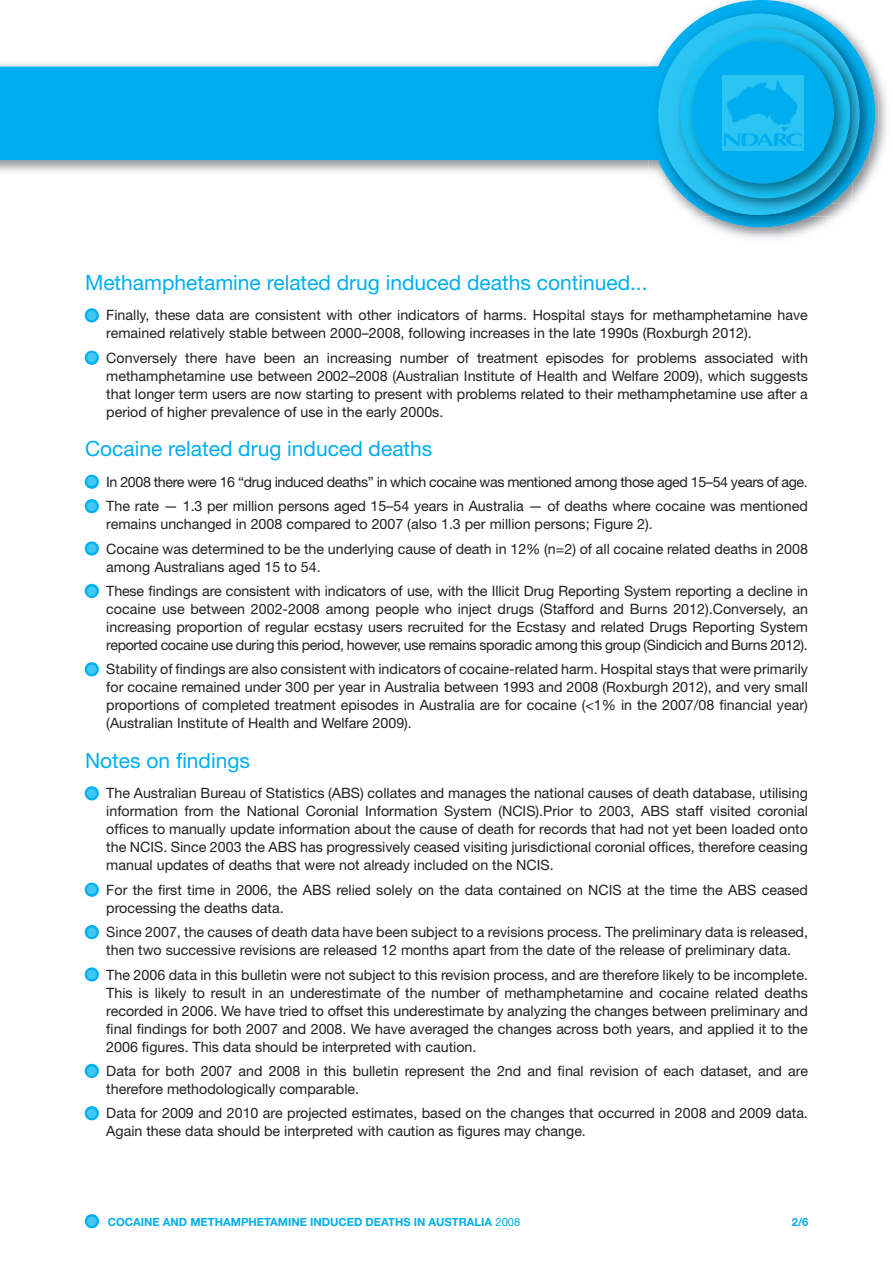
<style>
.page{position:relative;width:893px;height:1263px;background:#fff}
.page>*{position:absolute;margin:0;border:0;box-sizing:border-box;transform-origin:0 0}
._01__Header_1{font:21px "Helvetica Neue LT";color:#00aeef}
._02__Bullet_1{font:14.25px/18px "Helvetica Neue LT";color:#231f20}
._02__Bullet_LAST{font:14.25px/18px "Helvetica Neue LT";color:#231f20;text-align:justify}
._02__Bullet_1-2{font:14.25px "Helvetica Neue LT";letter-spacing:-.025em;color:#231f20}
._02__Note{font:700 11.25px "Helvetica Neue LT";color:#00aeef}
.s1{font-weight:900;font-size:27px;color:#40c7f4}
.s2{font-weight:400}
</style>
<div class="page">
<svg style="left:0;top:0;width:805px;height:172px;fill:#00aeef"></svg>
<img style="left:713px;top:66px;width:165px;height:169px">
<img style="left:649px;top:4px;width:226px;height:223px">
<div style="left:658px;top:14px;width:201px;height:201px;background:#2bc4f3;border-radius:50%"></div>
<img style="left:671px;top:20px;width:198px;height:197px">
<img style="left:671px;top:20px;width:188px;height:195px">
<img style="left:682px;top:32px;width:171px;height:171px">
<img style="left:682px;top:32px;width:168px;height:166px">
<div style="left:692px;top:41px;width:142px;height:142px;background:#00aeef;border-radius:50%"></div>
<div style="left:722px;top:75px;width:81px;height:75px;background:#2bc4f3"></div>
<svg style="left:724px;top:81px;width:78px;height:65px"></svg>
<div style="left:85px;top:1214px;width:14px;height:14px;border:4px solid #00aeef;border-radius:50%"></div>
<div style="left:85px;top:308px;width:14px;height:14px;border:4px solid #00aeef;border-radius:50%"></div>
<div style="left:85px;top:351px;width:14px;height:14px;border:4px solid #00aeef;border-radius:50%"></div>
<div style="left:85px;top:475px;width:14px;height:14px;border:4px solid #00aeef;border-radius:50%"></div>
<div style="left:85px;top:499px;width:14px;height:14px;border:4px solid #00aeef;border-radius:50%"></div>
<div style="left:85px;top:541px;width:14px;height:15px;border:4px solid #00aeef;border-radius:50%"></div>
<div style="left:85px;top:584px;width:14px;height:14px;border:4px solid #00aeef;border-radius:50%"></div>
<div style="left:85px;top:662px;width:14px;height:14px;border:4px solid #00aeef;border-radius:50%"></div>
<div style="left:85px;top:786px;width:14px;height:14px;border:4px solid #00aeef;border-radius:50%"></div>
<div style="left:85px;top:883px;width:14px;height:14px;border:4px solid #00aeef;border-radius:50%"></div>
<div style="left:85px;top:925px;width:14px;height:14px;border:4px solid #00aeef;border-radius:50%"></div>
<div style="left:85px;top:967px;width:14px;height:14px;border:4px solid #00aeef;border-radius:50%"></div>
<div style="left:85px;top:1064px;width:14px;height:14px;border:4px solid #00aeef;border-radius:50%"></div>
<div style="left:85px;top:1106px;width:14px;height:14px;border:4px solid #00aeef;border-radius:50%"></div>
<p class="_01__Header_1" style="left:85px;top:270px;width:564px">Methamphetamine related drug induced deaths continued...</p>
<p class="_02__Bullet_1" style="left:106px;top:306px;width:703px;text-indent:-21px"><span class="s1">•</span> Finally, these data are consistent with other indicators of harms. Hospital stays for methamphetamine have remained relatively stable between 2000–2008, following increases in the late 1990s (Roxburgh 2012).</p>
<p class="_02__Bullet_LAST" style="left:106px;top:349px;width:703px;text-indent:-21px"><span class="s1">•</span> Conversely there have been an increasing number of treatment episodes for problems associated with methamphetamine use between 2002–2008 (Australian Institute of Health and Welfare 2009), which suggests that longer term users are now starting to present with problems related to their methamphetamine use after a period of higher prevalence of use in the early 2000s.</p>
<p class="_01__Header_1" style="left:85px;top:436px;width:349px">Cocaine related drug induced deaths</p>
<p class="_02__Bullet_1-2" style="left:85px;top:473px;width:724px"><span class="s1">•</span> In 2008 there were 16 “drug induced deaths” in which cocaine was mentioned among those aged 15–54 years of age.</p>
<p class="_02__Bullet_1" style="left:106px;top:497px;width:703px;text-indent:-21px"><span class="s1">•</span> The rate — 1.3 per million persons aged 15–54 years in Australia — of deaths where cocaine was mentioned remains unchanged in 2008 compared to 2007 (also 1.3 per million persons; Figure 2).</p>
<p class="_02__Bullet_1" style="left:106px;top:539px;width:703px;text-indent:-21px"><span class="s1">•</span> Cocaine was determined to be the underlying cause of death in 12% (n=2) of all cocaine related deaths in 2008 among Australians aged 15 to 54.</p>
<p class="_02__Bullet_1" style="left:106px;top:582px;width:703px;text-align:justify;text-indent:-21px"><span class="s1">•</span> These findings are consistent with indicators of use, with the Illicit Drug Reporting System reporting a decline in cocaine use between 2002-2008 among people who inject drugs (Stafford and Burns 2012).Conversely, an increasing proportion of regular ecstasy users recruited for the Ecstasy and related Drugs Reporting System reported cocaine use during this period, however, use remains sporadic among this group (Sindicich and Burns 2012).</p>
<p class="_02__Bullet_LAST" style="left:106px;top:660px;width:703px;text-indent:-21px"><span class="s1">•</span> Stability of findings are also consistent with indicators of cocaine-related harm. Hospital stays that were primarily for cocaine remained under 300 per year in Australia between 1993 and 2008 (Roxburgh 2012), and very small proportions of completed treatment episodes in Australia are for cocaine (&lt;1% in the 2007/08 financial year) (Australian Institute of Health and Welfare 2009).</p>
<p class="_01__Header_1" style="left:85px;top:748px;width:166px">Notes on findings</p>
<p class="_02__Bullet_1" style="left:106px;top:784px;width:703px;text-align:justify;text-indent:-21px"><span class="s1">•</span> The Australian Bureau of Statistics (ABS) collates and manages the national causes of death database, utilising information from the National Coronial Information System (NCIS).Prior to 2003, ABS staff visited coronial offices to manually update information about the cause of death for records that had not yet been loaded onto the NCIS. Since 2003 the ABS has progressively ceased visiting jurisdictional coronial offices, therefore ceasing manual updates of deaths that were not already included on the NCIS.</p>
<p class="_02__Bullet_1" style="left:106px;top:880px;width:703px;text-indent:-21px"><span class="s1">•</span> For the first time in 2006, the ABS relied solely on the data contained on NCIS at the time the ABS ceased processing the deaths data.</p>
<p class="_02__Bullet_1" style="left:85px;top:923px;width:724px;text-align:center"><span class="s1">•</span> Since 2007, the causes of death data have been subject to a revisions process. The preliminary data is released, then two successive revisions are released 12 months apart from the date of the release of preliminary data.</p>
<p class="_02__Bullet_1" style="left:106px;top:965px;width:703px;text-align:justify;text-indent:-21px"><span class="s1">•</span> The 2006 data in this bulletin were not subject to this revision process, and are therefore likely to be incomplete.<br>This is likely to result in an underestimate of the number of methamphetamine and cocaine related deaths recorded in 2006. We have tried to offset this underestimate by analyzing the changes between preliminary and final findings for both 2007 and 2008. We have averaged the changes across both years, and applied it to the 2006 figures. This data should be interpreted with caution.</p>
<p class="_02__Bullet_1" style="left:106px;top:1062px;width:703px;text-indent:-21px"><span class="s1">•</span> Data for both 2007 and 2008 in this bulletin represent the 2nd and final revision of each dataset, and are therefore methodologically comparable.</p>
<p class="_02__Bullet_1" style="left:106px;top:1104px;width:703px;text-indent:-21px"><span class="s1">•</span> Data for 2009 and 2010 are projected estimates, based on the changes that occurred in 2008 and 2009 data.<br>Again these data should be interpreted with caution as figures may change.</p>
<p class="_02__Note" style="left:85px;top:1215px;width:437px"><span class="s1">•</span> COCAINE AND METHAMPHETAMINE INDUCED DEATHS IN AUSTRALIA <span class="s2">2008</span></p>
<p class="_02__Note" style="left:792px;top:1215px;width:18px">2/6</p>
</div>
